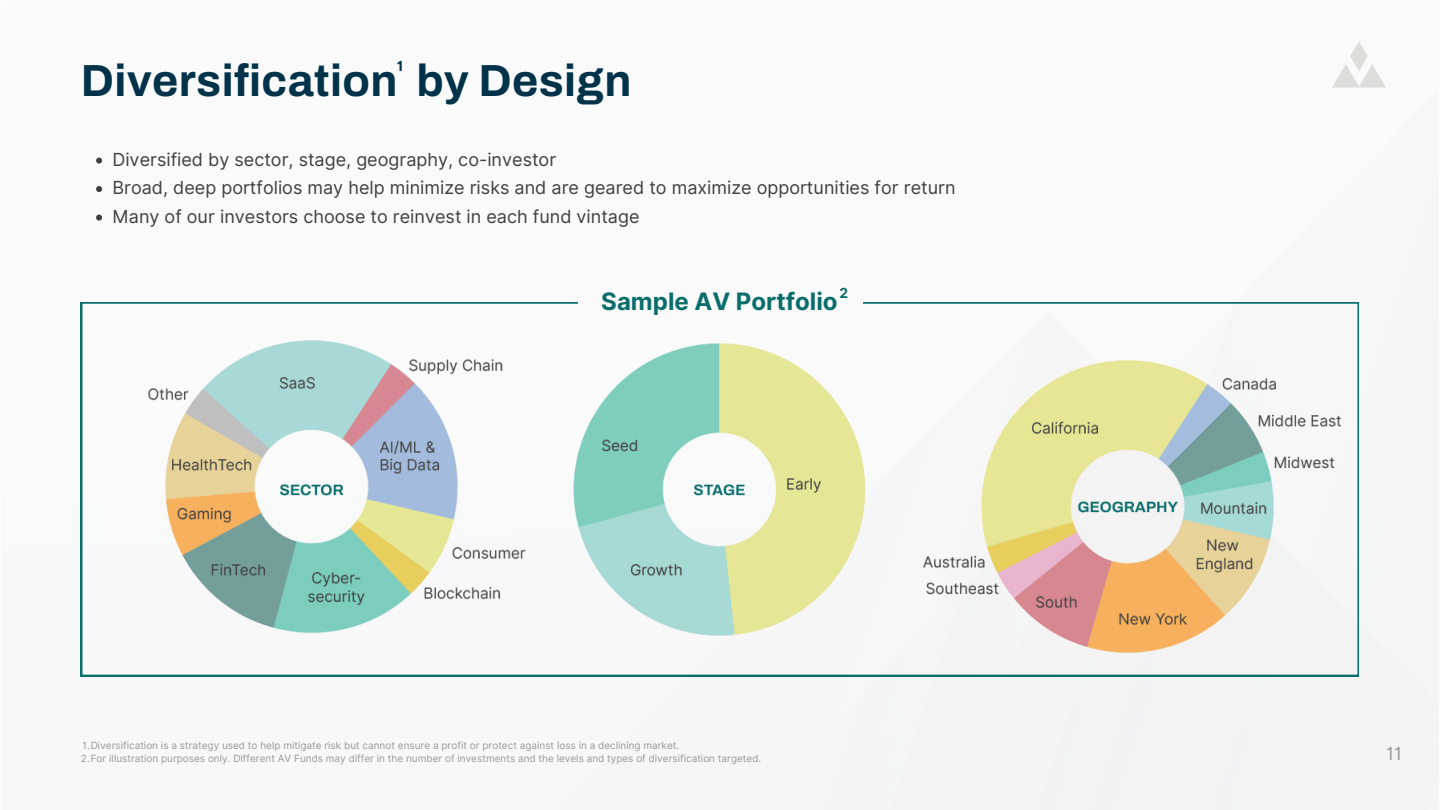
<style>
.page{position:relative;width:1440px;height:810px;background:#fff}
.page>*{position:absolute;margin:0;border:0;box-sizing:border-box;transform-origin:0 0}
.t1{font:700 45px "Archivo";letter-spacing:.01em;color:#003349}
.t2{font:700 24px "Inter";color:#096e6b}
.t3{font:18px/28.5px "Inter";color:#404040}
.t4{font:18px "Inter";color:#9a9a96}
.t5{font:700 13.9px "Inter";color:#096e6b}
.t6{font:700 13.9px "Inter";color:#003349}
.t7{font:10px/13.5px "Inter";color:#9a9a96}
</style>
<div class="page">
<img style="left:80px;top:86px;width:1359px;height:724px">
<img style="left:1333px;top:42px;width:52px;height:45px">
<svg style="left:81px;top:302px;width:1278px;height:374px"></svg>
<img style="left:908px;top:327px;width:440px;height:360px">
<img style="left:92px;top:309px;width:407px;height:360px">
<img style="left:499px;top:309px;width:441px;height:360px">
<div style="left:578px;top:280px;width:284px;height:48px;background:#fafafa"></div>
<svg style="left:96px;top:158px;width:6px;height:6px"></svg>
<svg style="left:96px;top:186px;width:6px;height:6px"></svg>
<svg style="left:96px;top:215px;width:6px;height:6px"></svg>
<h3 class="t6" style="left:397px;top:57px;width:8px">1</h3>
<h1 class="t1" style="left:81px;top:56px;width:552px">Diversification by Design</h1>
<h3 class="t3" style="left:112px;top:145px;width:845px">Diversified by sector, stage, geography, co-investor<br>Broad, deep portfolios may help minimize risks and are geared to maximize opportunities for return<br>Many of our investors choose to reinvest in each fund vintage</h3>
<h3 class="t5" style="left:839px;top:285px;width:10px">2</h3>
<h2 class="t2" style="left:601px;top:287px;width:238px">Sample AV Portfolio</h2>
<p class="t7" style="left:81px;top:738px;width:682px">1.Diversification is a strategy used to help mitigate risk but cannot ensure a profit or protect against loss in a declining market.<br>2.For illustration purposes only. Different AV Funds may differ in the number of investments and the levels and types of diversification targeted.</p>
<h3 class="t4" style="left:1386px;top:743px;width:17px">11</h3>
</div>
